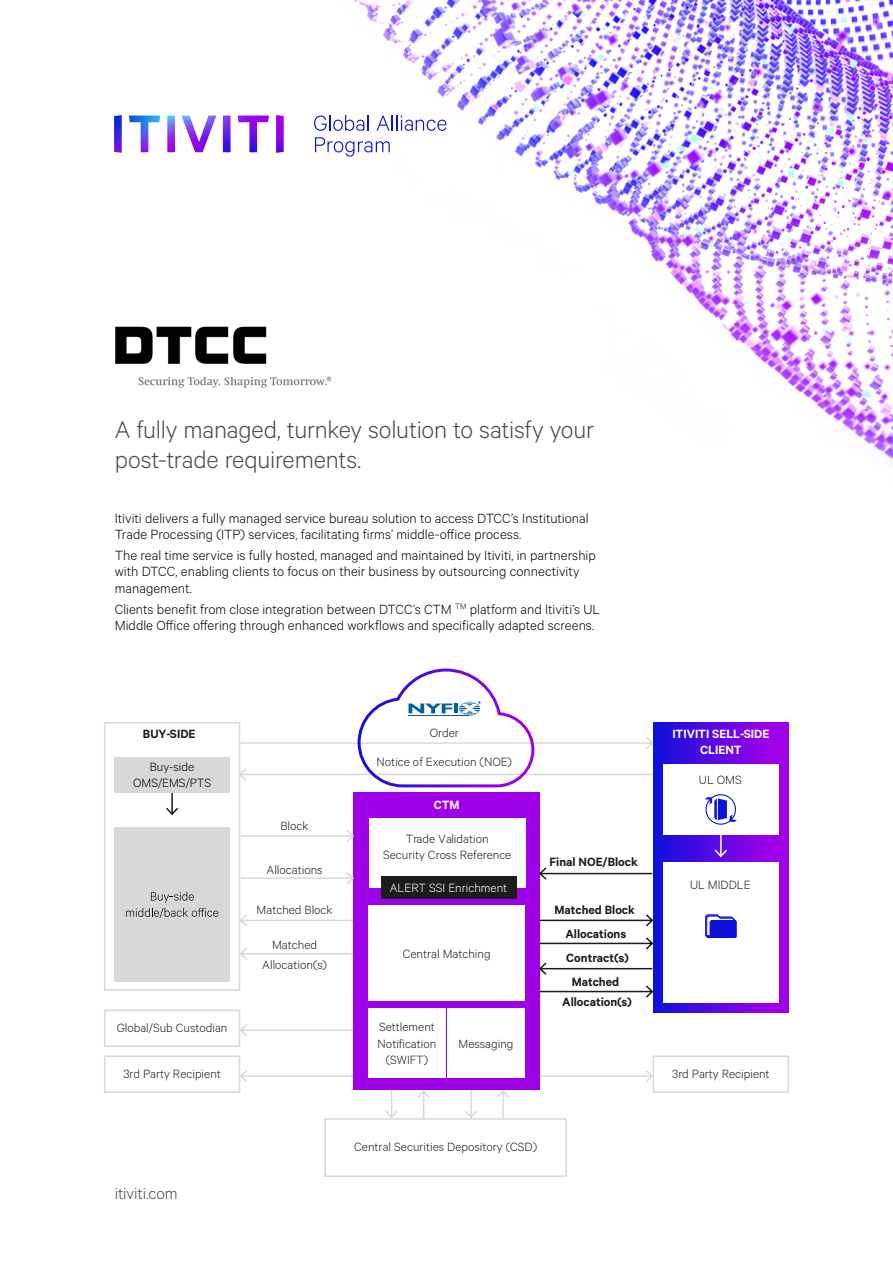
<style>
.page{position:relative;width:893px;height:1263px;background:#fff}
.page>*{position:absolute;margin:0;border:0;box-sizing:border-box;transform-origin:0 0}
.t1{font:300 27px/30px "Calibre";letter-spacing:-.01em;color:#4b4a49}
.t2{font:300 18px "Calibre";letter-spacing:-.005em;color:#4b4a49}
.t3{font:300 15px/16.5px "Calibre";color:#000}
.t4{font:300 13.5px/16.2px "Calibre";color:#1c1c1c;text-align:center}
.t5{font:600 13.5px/24px "Calibre";color:#1c1c1c;text-align:center}
.t6{font:600 13.5px/16.2px "Calibre";color:#fff;text-align:center}
.t7{font:300 13.5px/16.2px "Calibre";color:#000;text-align:center}
.t8{font:300 13.5px "Calibre";color:#fff}
</style>
<div class="page">
<img style="left:345px;top:0;width:548px;height:1013px">
<div style="left:79px;top:290px;width:289px;height:134px;background:#fff"></div>
<img style="left:115px;top:326px;width:217px;height:62px">
<svg style="left:314px;top:115px;width:55px;height:16px"></svg>
<svg style="left:377px;top:115px;width:69px;height:16px"></svg>
<svg style="left:315px;top:137px;width:75px;height:20px"></svg>
<svg style="left:114px;top:115px;width:170px;height:38px"></svg>
<svg style="left:654px;top:723px;width:134px;height:289px"></svg>
<svg style="left:104px;top:1009px;width:463px;height:168px"></svg>
<div style="left:104px;top:722px;width:136px;height:269px;border:2px solid #d9d8d6"></div>
<svg style="left:166px;top:793px;width:13px;height:23px"></svg>
<svg style="left:238px;top:735px;width:417px;height:385px"></svg>
<svg style="left:538px;top:913px;width:116px;height:15px"></svg>
<svg style="left:239px;top:946px;width:116px;height:15px"></svg>
<svg style="left:538px;top:984px;width:116px;height:15px"></svg>
<div style="left:663px;top:764px;width:116px;height:71px;background:#fff"></div>
<div style="left:663px;top:863px;width:116px;height:140px;background:#fff"></div>
<svg style="left:538px;top:936px;width:116px;height:40px"></svg>
<div style="left:114px;top:757px;width:116px;height:36px;background:#d9d8d6"></div>
<div style="left:114px;top:827px;width:116px;height:155px;background:#d9d8d6"></div>
<svg style="left:126px;top:892px;width:92px;height:26px"></svg>
<svg style="left:713px;top:835px;width:16px;height:23px"></svg>
<svg style="left:705px;top:794px;width:32px;height:31px"></svg>
<svg style="left:705px;top:914px;width:32px;height:24px"></svg>
<div style="left:368px;top:905px;width:157px;height:96px;background:#fff"></div>
<div style="left:369px;top:818px;width:157px;height:69px;background:#fff"></div>
<div style="left:381px;top:876px;width:135px;height:23px;background:#1c1c1c"></div>
<div style="left:368px;top:1009px;width:77px;height:69px;background:#fff"></div>
<div style="left:448px;top:1009px;width:77px;height:69px;background:#fff"></div>
<div style="left:653px;top:1055px;width:136px;height:38px;border:2px solid #d9d8d6"></div>
<div style="left:104px;top:1055px;width:136px;height:38px;border:2px solid #d9d8d6"></div>
<svg style="left:538px;top:866px;width:116px;height:15px"></svg>
<svg style="left:238px;top:668px;width:416px;height:120px"></svg>
<h1 class="t1" style="left:115px;top:413px;width:481px">A fully managed, turnkey solution to satisfy your post-trade requirements.</h1>
<p class="t3" style="left:115px;top:509px;width:475px">Itiviti delivers a fully managed service bureau solution to access DTCC’s Institutional<br>Trade Processing (ITP) services, facilitating firms’ middle-office process.</p>
<p class="t3" style="left:115px;top:546px;width:482px">The real time service is fully hosted, managed and maintained by Itiviti, in partnership with DTCC, enabling clients to focus on their business by outsourcing connectivity management.</p>
<p class="t3" style="left:115px;top:600px;width:487px">Clients benefit from close integration between DTCC’s CTM <sup>TM</sup> platform and Itiviti’s UL<br>Middle Office offering through enhanced workflows and specifically adapted screens.</p>
<p class="t4" style="left:377px;top:718px;width:137px;line-height:28.7px">Order<br>Notice of Execution (NOE)</p>
<p class="t5" style="left:143px;top:721px;width:54px">BUY-SIDE</p>
<p class="t6" style="left:672px;top:725px;width:99px">ITIVITI SELL-SIDE<br>CLIENT</p>
<p class="t4" style="left:699px;top:771px;width:44px">UL OMS</p>
<p class="t7" style="left:133px;top:758px;width:79px">Buy-side<br>OMS/EMS/PTS</p>
<p class="t4" style="left:117px;top:1019px;width:112px">Global/Sub Custodian</p>
<p class="t4" style="left:123px;top:1065px;width:99px">3rd Party Recipient</p>
<p class="t2" style="left:115px;top:1183px;width:64px">itiviti.com</p>
<p class="t4" style="left:281px;top:817px;width:30px">Block</p>
<p class="t4" style="left:266px;top:861px;width:58px">Allocations</p>
<p class="t4" style="left:257px;top:901px;width:78px">Matched Block</p>
<p class="t4" style="left:262px;top:934px;width:66px;line-height:20px">Matched<br>Allocation(s)</p>
<p class="t6" style="left:434px;top:796px;width:27px">CTM</p>
<p class="t4" style="left:383px;top:830px;width:130px">Trade Validation<br>Security Cross Reference</p>
<p class="t8" style="left:390px;top:879px;width:119px">ALERT SSI Enrichment</p>
<p class="t4" style="left:403px;top:945px;width:89px">Central Matching</p>
<p class="t4" style="left:378px;top:1018px;width:60px">Settlement<br>Notification (SWIFT)</p>
<p class="t4" style="left:459px;top:1035px;width:56px">Messaging</p>
<p class="t5" style="left:549px;top:849px;width:90px">Final NOE/Block</p>
<p class="t5" style="left:554px;top:897px;width:82px">Matched Block<br>Allocations<br>Contract(s)<br>Matched</p>
<p class="t5" style="left:562px;top:989px;width:71px">Allocation(s)</p>
<p class="t4" style="left:354px;top:1138px;width:184px">Central Securities Depository (CSD)</p>
<p class="t4" style="left:690px;top:876px;width:62px">UL MIDDLE</p>
<p class="t4" style="left:672px;top:1065px;width:99px">3rd Party Recipient</p>
</div>
